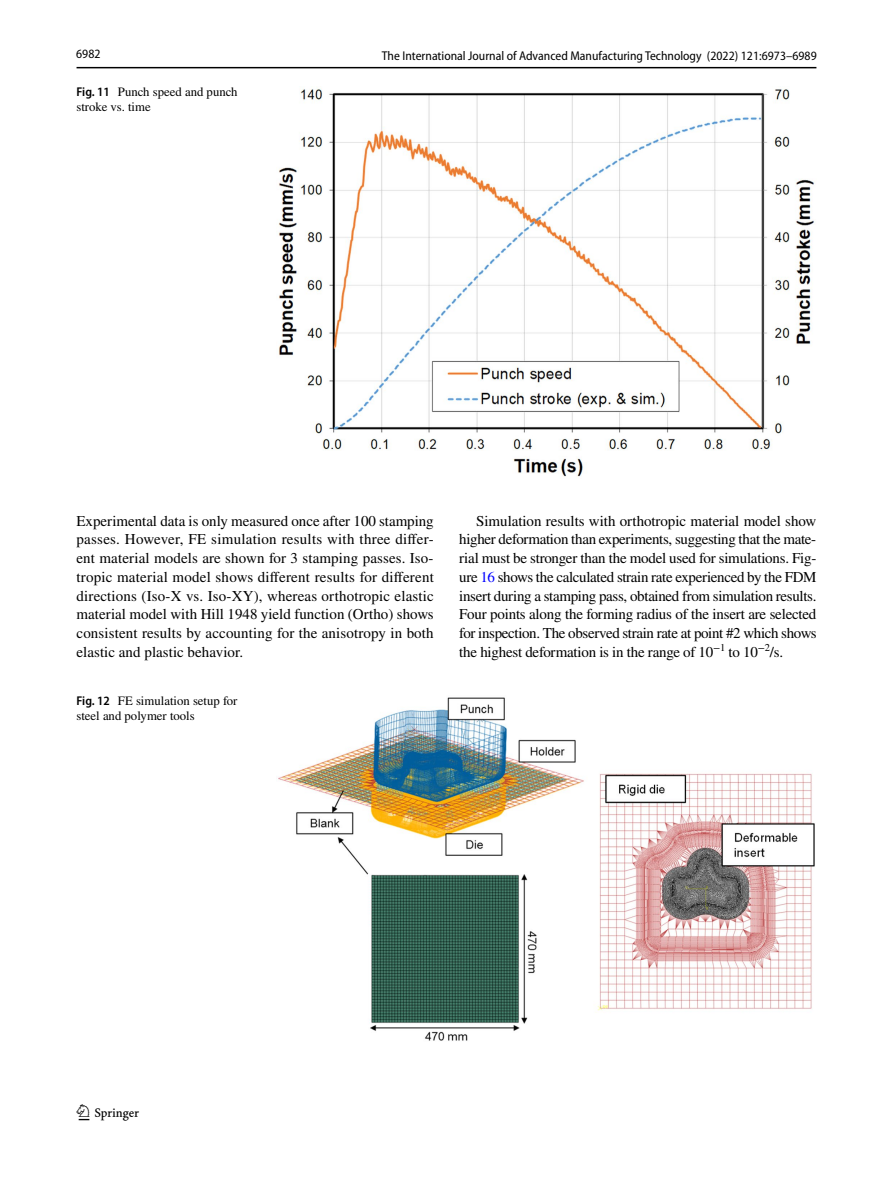
<style>
.page{position:relative;width:893px;height:1187px;background:#fff}
.page>*{position:absolute;margin:0;border:0;box-sizing:border-box;transform-origin:0 0}
.t1{font:22.5px "Springnew Regular 2";color:#000}
.t2{font:15px/18.8px "STIX";letter-spacing:-.005em;color:#000;text-align:justify}
.t3{font:12.75px/15px "STIX";color:#000}
.t4{font:semi-condensed 12.75px "Myriad Pro";color:#000}
.t5{font:semi-condensed 12.75px "Xmkwwy Myriad Pro";color:#000}
.s1{font-family:"Myriad Pro";font-weight:600;font-stretch:semi-condensed}
.s2{font-family:"Xmkwwy Myriad Pro"}
.s3{color:#00f}
</style>
<div class="page">
<hr style="left:77px;top:67px;width:739px;height:1px;background:#000">
<img style="left:278px;top:89px;width:536px;height:388px">
<img style="left:278px;top:697px;width:537px;height:344px">
<p class="t5" style="left:76px;top:49px;width:26px">6982</p>
<p class="t3" style="left:77px;top:85px;width:163px"><span class="s1">Fig. 11</span> Punch speed and punch stroke vs. time</p>
<p class="t4" style="left:382px;top:49px;width:436px">The International Journal of Advanced Manufacturing Technology <span class="s2">(2022) 121:6973–6989</span></p>
<p class="t2" style="left:77px;top:512px;width:359px">Experimental data is only measured once after 100 stamping passes. However, FE simulation results with three differ&shy;ent material models are shown for 3 stamping passes. Iso&shy;tropic material model shows different results for different directions (Iso-X vs. Iso-XY), whereas orthotropic elastic material model with Hill 1948 yield function (Ortho) shows consistent results by accounting for the anisotropy in both elastic and plastic behavior.</p>
<p class="t2" style="left:459px;top:512px;width:359px;text-indent:17px">Simulation results with orthotropic material model show higher deformation than experiments, suggesting that the mate&shy;rial must be stronger than the model used for simulations. Fig&shy;ure <span class="s3">16</span> shows the calculated strain rate experienced by the FDM insert during a stamping pass, obtained from simulation results.<br>Four points along the forming radius of the insert are selected for inspection. The observed strain rate at point #2 which shows the highest deformation is in the range of 10<sup>−1</sup> to 10<sup>−2</sup>/s.</p>
<p class="t3" style="left:77px;top:693px;width:162px"><span class="s1">Fig. 12</span> FE simulation setup for steel and polymer tools</p>
<h1 class="t1" style="left:79px;top:1104px;width:62px">1 3</h1>
</div>
